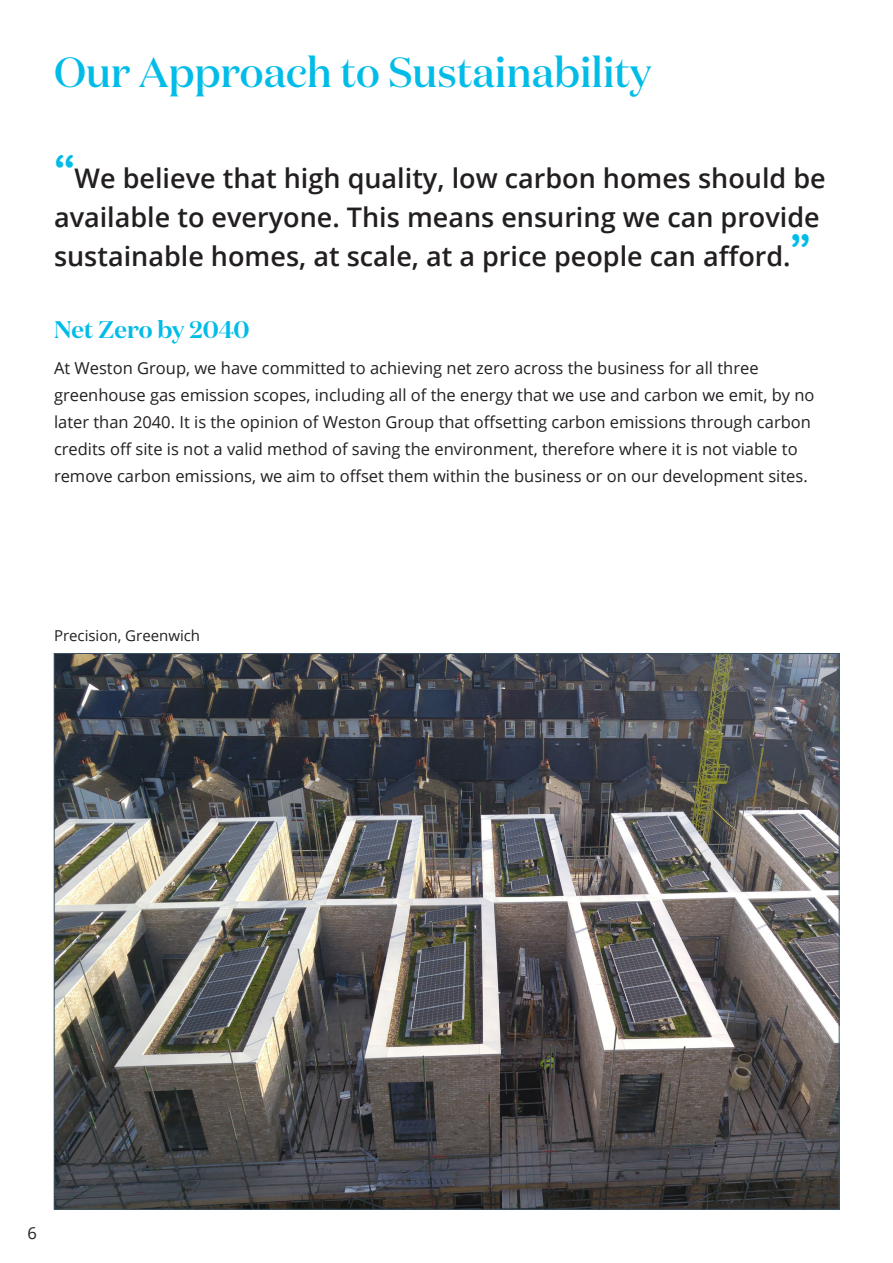
<style>
.page{position:relative;width:893px;height:1263px;background:#fff}
.page>*{position:absolute;margin:0;border:0;box-sizing:border-box;transform-origin:0 0}
.t1{font:500 42px "Domaine Display";color:#02bce8}
.t2{font:600 27px/39px "Open Sans";color:#231f20}
.t3{font:600 24px "Domaine Display";color:#02bce8}
.t4{font:16.5px/27px "Open Sans";color:#231f20}
.t5{font:15px "Open Sans";color:#231f20}
.s1{font-family:"Arial Rounded MT Bold";font-weight:400;font-size:45px;color:#02bce8}
.s2{font-family:"Arial Rounded MT Bold";font-weight:400;font-size:43.5px;color:#02bce8}
</style>
<div class="page">
<img style="left:56px;top:655px;width:781px;height:552px">
<p class="t1" style="left:54px;top:46px;width:599px">Our Approach to Sustainability</p>
<p class="t2" style="left:54px;top:158px;width:773px"><span class="s1">“</span>We believe that high quality, low carbon homes should be available to everyone. This means ensuring we can provide sustainable homes, at scale, at a price people can afford.<span class="s2">”</span></p>
<p class="t3" style="left:54px;top:314px;width:197px">Net Zero by 2040</p>
<p class="t4" style="left:54px;top:354px;width:762px">At Weston Group, we have committed to achieving net zero across the business for all three greenhouse gas emission scopes, including all of the energy that we use and carbon we emit, by no later than 2040. It is the opinion of Weston Group that offsetting carbon emissions through carbon credits off site is not a valid method of saving the environment, therefore where it is not viable to remove carbon emissions, we aim to offset them within the business or on our development sites.</p>
<p class="t5" style="left:54px;top:625px;width:148px">Precision, Greenwich</p>
<p class="t4" style="left:28px;top:1219px;width:11px">6</p>
</div>
